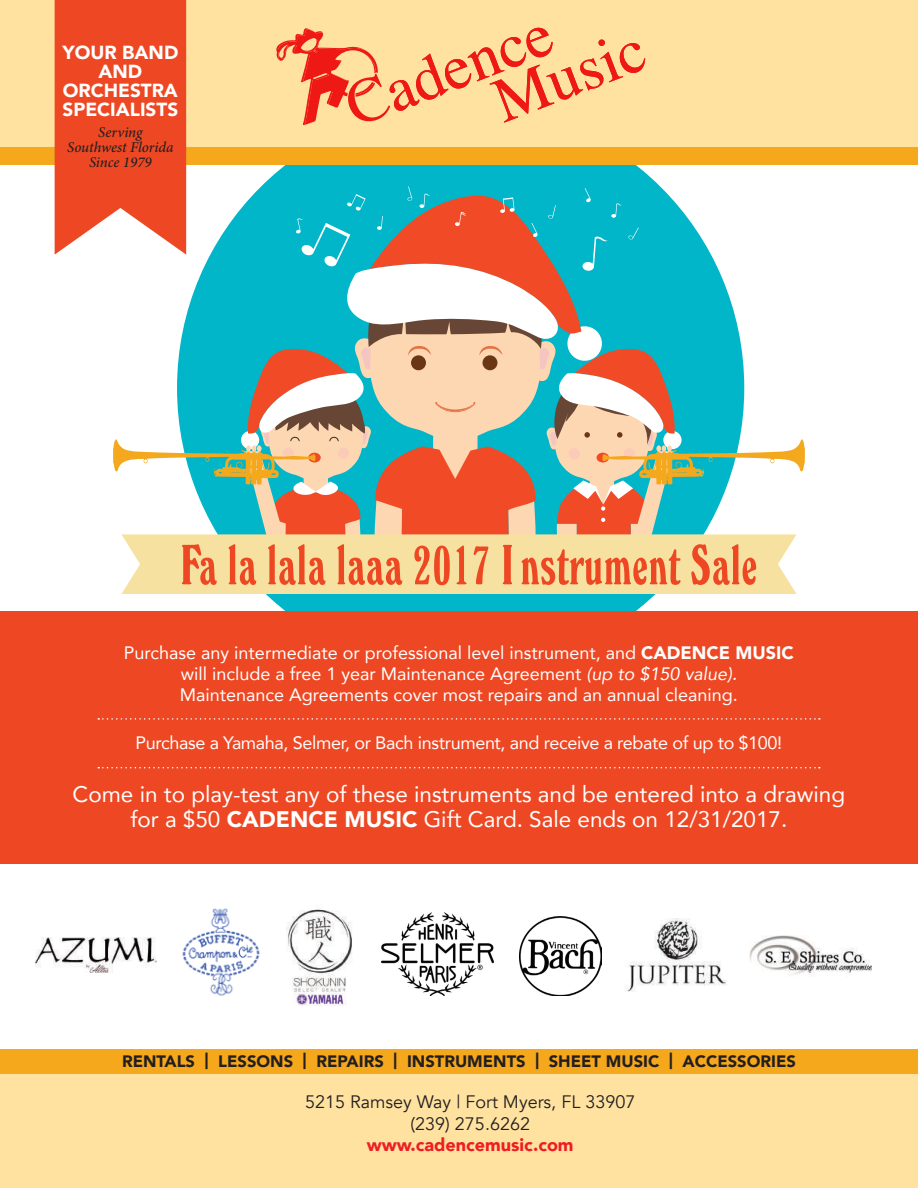
<style>
.page{position:relative;width:918px;height:1188px;background:#fff}
.page>*{position:absolute;margin:0;border:0;box-sizing:border-box;transform-origin:0 0}
.t1{font:55.5px "Windsor BT Elongated";color:#ed4823}
.t2{font:22.5px/25.5px "Avenir";color:#fff;text-align:center}
.t3{font:900 18.9px/18.9px "Avenir";color:#fff;text-align:center}
.t4{font:18px/21px "Avenir";color:#fff;text-align:center}
.t5{font:18px "Avenir";letter-spacing:-.02em;color:#fff}
.t6{font:18px/21.6px "Avenir";color:#231f20;text-align:center}
.t7{font:900 18px "Avenir";color:#ee1d23}
.t8{font:900 16.5px "Avenir";color:#231f20}
.t9{font:italic 500 15px/15px "Minion Pro";letter-spacing:-.005em;color:#231f20;text-align:center}
.s1{font-weight:900}
.s2{font-style:italic}
</style>
<div class="page">
<div style="left:265px;top:594px;width:391px;height:17px;background:#00b6c8"></div>
<div style="left:0;top:1053px;width:918px;height:135px;background:#ffe2a0"></div>
<div style="left:0;top:140px;width:918px;height:25px;background:#f5a81c"></div>
<div style="left:0;top:0;width:918px;height:147px;background:#ffe2a0"></div>
<div style="left:0;top:1049px;width:918px;height:25px;background:#f5a81c"></div>
<img style="left:382px;top:913px;width:111px;height:82px">
<div style="left:0;top:611px;width:918px;height:252px;background:#ed4823"></div>
<img style="left:519px;top:916px;width:83px;height:79px">
<img style="left:625px;top:919px;width:102px;height:73px">
<img style="left:286px;top:909px;width:67px;height:96px">
<img style="left:182px;top:908px;width:78px;height:88px">
<svg style="left:98px;top:718px;width:722px;height:2px"></svg>
<svg style="left:98px;top:767px;width:722px;height:1px"></svg>
<svg style="left:55px;top:0;width:750px;height:594px"></svg>
<img style="left:35px;top:937px;width:122px;height:35px">
<img style="left:750px;top:936px;width:122px;height:41px">
<p class="t3" style="left:62px;top:42px;width:117px">YOUR BAND<br>AND<br>ORCHESTRA<br>SPECIALISTS</p>
<p class="t9" style="left:67px;top:124px;width:108px">Serving<br>Southwest Florida<br>Since 1979</p>
<h1 class="t1" style="left:180px;top:532px;width:579px">Fa la lala laaa 2017 Instrument Sale</h1>
<p class="t4" style="left:124px;top:642px;width:671px">Purchase any intermediate or professional level instrument, and <span class="s1">CADENCE MUSIC </span>will include a free 1 year Maintenance Agreement <span class="s2">(up to $150 value).<br></span>Maintenance Agreements cover most repairs and an annual cleaning.</p>
<p class="t5" style="left:136px;top:728px;width:648px">Purchase a Yamaha, Selmer, or Bach instrument, and receive a rebate of up to $100!</p>
<p class="t2" style="left:73px;top:780px;width:774px">Come in to play-test any of these instruments and be entered into a drawing for a $50 <span class="s1">CADENCE MUSIC</span> Gift Card. Sale ends on 12/31/2017.</p>
<p class="t8" style="left:122px;top:1047px;width:675px">RENTALS | LESSONS | REPAIRS | INSTRUMENTS | SHEET MUSIC | ACCESSORIES</p>
<p class="t6" style="left:305px;top:1092px;width:332px">5215 Ramsey Way | Fort Myers, FL 33907 (239) 275.6262</p>
<p class="t7" style="left:367px;top:1130px;width:208px">www.cadencemusic.com</p>
</div>
